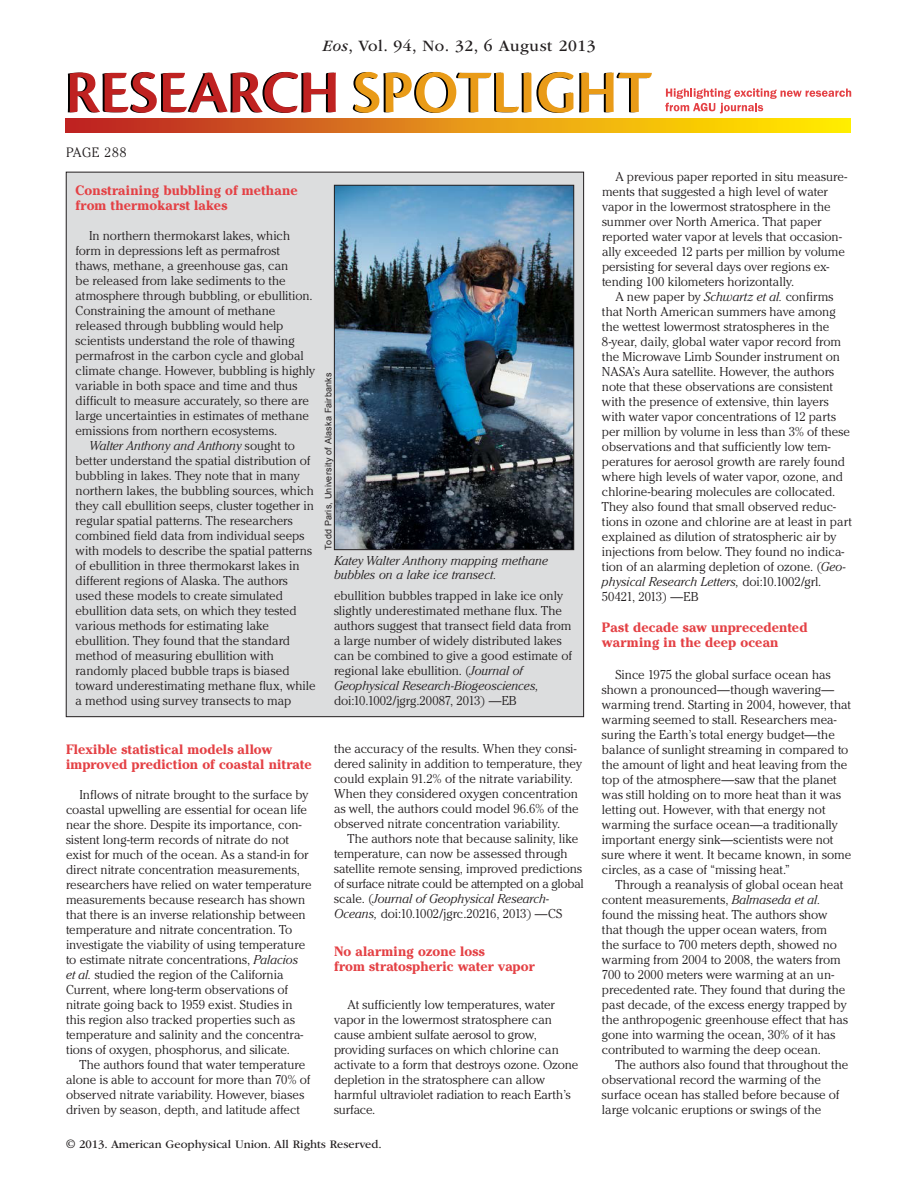
<style>
.page{position:relative;width:918px;height:1188px;background:#fff}
.page>*{position:absolute;margin:0;border:0;box-sizing:border-box;transform-origin:0 0}
.t1{font:16.5px "ITC Garamond Std";letter-spacing:.03em;color:#231f20}
.t2{font:700 13.5px/15px "Cheltenham Std";letter-spacing:.01em;color:#e44145}
.t3{font:300 13.5px "Cheltenham Std";letter-spacing:.065em;color:#231f20}
.t4{font:300 12.75px/15px "Cheltenham Std";letter-spacing:-.005em;color:#231f20}
.t5{font:italic 300 12.75px/14.2px "Cheltenham Std";color:#231f20}
.t6{font:12px "ITC Garamond Std";color:#231f20}
.t7{font:9px "Arial";letter-spacing:.025em;color:#231f20}
.s1{font-style:italic}
.s2{font-style:normal}
</style>
<div class="page">
<svg style="left:68px;top:72px;width:268px;height:41px"></svg>
<svg style="left:353px;top:72px;width:299px;height:41px"></svg>
<svg style="left:66px;top:119px;width:784px;height:13px;background:#e28c14"></svg>
<svg style="left:665px;top:88px;width:186px;height:25px"></svg>
<div style="left:66px;top:172px;width:518px;height:545px;background:#dcddde"></div>
<img style="left:336px;top:187px;width:236px;height:361px">
<div style="left:334px;top:185px;width:240px;height:365px;border:1px solid #231f20"></div>
<p class="t3" style="left:66px;top:147px;width:62px">PAGE 288</p>
<p class="t1" style="left:323px;top:39px;width:274px"><span class="s1">Eos</span>, Vol. 94, No. 32, 6 August 2013</p>
<p class="t2" style="left:76px;top:184px;width:224px">Constraining bubbling of methane from thermokarst lakes</p>
<p class="t4" style="left:89px;top:229px;width:203px">In northern thermokarst lakes, which</p>
<p class="t4" style="left:76px;top:244px;width:206px">form in depressions left as permafrost</p>
<p class="t4" style="left:76px;top:259px;width:214px">thaws, methane, a greenhouse gas, can</p>
<p class="t4" style="left:76px;top:274px;width:212px">be released from lake sediments to the</p>
<p class="t4" style="left:76px;top:289px;width:239px">atmosphere through bubbling, or ebullition.</p>
<p class="t4" style="left:76px;top:304px;width:201px">Constraining the amount of methane</p>
<p class="t4" style="left:76px;top:319px;width:209px">released through bubbling would help</p>
<p class="t4" style="left:76px;top:334px;width:221px">scientists understand the role of thawing</p>
<p class="t4" style="left:76px;top:349px;width:230px">permafrost in the carbon cycle and global</p>
<p class="t4" style="left:76px;top:364px;width:241px">climate change. However, bubbling is highly</p>
<p class="t4" style="left:76px;top:379px;width:223px">variable in both space and time and thus</p>
<p class="t4" style="left:76px;top:394px;width:235px">difficult to measure accurately, so there are</p>
<p class="t4" style="left:76px;top:409px;width:235px">large uncertainties in estimates of methane</p>
<p class="t4" style="left:76px;top:424px;width:203px">emissions from northern ecosystems.</p>
<p class="t5" style="left:89px;top:439px;width:207px">Walter Anthony and Anthony <span class="s2">sought to</span></p>
<p class="t4" style="left:76px;top:454px;width:237px">better understand the spatial distribution of</p>
<p class="t4" style="left:76px;top:469px;width:226px">bubbling in lakes. They note that in many</p>
<p class="t4" style="left:76px;top:484px;width:240px">northern lakes, the bubbling sources, which</p>
<p class="t4" style="left:76px;top:499px;width:240px">they call ebullition seeps, cluster together in</p>
<p class="t4" style="left:76px;top:514px;width:219px">regular spatial patterns. The researchers</p>
<p class="t4" style="left:76px;top:529px;width:230px">combined field data from individual seeps</p>
<p class="t4" style="left:76px;top:544px;width:238px">with models to describe the spatial patterns</p>
<p class="t4" style="left:76px;top:559px;width:226px">of ebullition in three thermokarst lakes in</p>
<p class="t4" style="left:76px;top:574px;width:214px">different regions of Alaska. The authors</p>
<p class="t4" style="left:76px;top:589px;width:209px">used these models to create simulated</p>
<p class="t4" style="left:76px;top:604px;width:223px">ebullition data sets, on which they tested</p>
<p class="t4" style="left:76px;top:619px;width:195px">various methods for estimating lake</p>
<p class="t4" style="left:76px;top:634px;width:216px">ebullition. They found that the standard</p>
<p class="t4" style="left:76px;top:649px;width:200px">method of measuring ebullition with</p>
<p class="t4" style="left:76px;top:664px;width:216px">randomly placed bubble traps is biased</p>
<p class="t4" style="left:76px;top:679px;width:242px">toward underestimating methane flux, while</p>
<p class="t4" style="left:76px;top:694px;width:217px">a method using survey transects to map</p>
<p class="t7" style="left:323px;top:550px;width:179px;rotate:-90deg">Todd Paris, University of Alaska Fairbanks</p>
<p class="t5" style="left:334px;top:554px;width:216px">Katey Walter Anthony mapping methane bubbles on a lake ice transect.</p>
<p class="t4" style="left:334px;top:589px;width:239px">ebullition bubbles trapped in lake ice only slightly underestimated methane flux. The authors suggest that transect field data from a large number of widely distributed lakes can be combined to give a good estimate of regional lake ebullition. (<span class="s1">Journal of Geophysical Research- Biogeosciences,</span></p>
<p class="t4" style="left:334px;top:694px;width:184px">doi:10.1002/ jgrg.20087, 2013) —EB</p>
<p class="t2" style="left:66px;top:743px;width:247px">Flexible statistical models allow improved prediction of coastal nitrate</p>
<p class="t4" style="left:66px;top:788px;width:247px;text-indent:13px">Inflows of nitrate brought to the surface by coastal upwelling are essential for ocean life near the shore. Despite its importance, con&shy;sistent long-term records of nitrate do not exist for much of the ocean. As a stand-in for direct nitrate concentration measurements, researchers have relied on water temperature measurements because research has shown that there is an inverse relationship between temperature and nitrate concentration. To investigate the viability of using temperature to estimate nitrate concentrations, <span class="s1">Palacios<br>et al.</span> studied the region of the California Current, where long-term observations of nitrate going back to 1959 exist. Studies in this region also tracked properties such as temperature and salinity and the concentra&shy;tions of oxygen, phosphorus, and silicate.</p>
<p class="t4" style="left:66px;top:1058px;width:246px;text-indent:13px">The authors found that water temperature alone is able to account for more than 70% of observed nitrate variability. However, biases driven by season, depth, and latitude affect</p>
<p class="t4" style="left:334px;top:742px;width:250px">the accuracy of the results. When they consi&shy;dered salinity in addition to temperature, they could explain 91.2% of the nitrate variability.<br>When they considered oxygen concentration as well, the authors could model 96.6% of the observed nitrate concentration variability.</p>
<p class="t4" style="left:334px;top:832px;width:251px;text-indent:13px">The authors note that because salinity, like temperature, can now be assessed through satellite remote sensing, improved predictions of surface nitrate could be attempted on a global scale. (<span class="s1">Journal of Geophysical Research-Oceans,</span> doi:10.1002/ jgrc.20216, 2013) —CS</p>
<p class="t2" style="left:334px;top:945px;width:202px">No alarming ozone loss<br>from stratospheric water vapor</p>
<p class="t4" style="left:334px;top:998px;width:246px;text-indent:13px">At sufficiently low temperatures, water vapor in the lowermost stratosphere can cause ambient sulfate aerosol to grow, providing surfaces on which chlorine can activate to a form that destroys ozone. Ozone depletion in the stratosphere can allow harmful ultraviolet radiation to reach Earth’s surface.</p>
<p class="t6" style="left:66px;top:1140px;width:317px">© 2013. American Geophysical Union. All Rights Reserved.</p>
<p class="t4" style="left:602px;top:170px;width:247px;text-indent:13px">A previous paper reported in situ measure&shy;ments that suggested a high level of water vapor in the lowermost stratosphere in the summer over North America. That paper reported water vapor at levels that occasion&shy;ally exceeded 12 parts per million by volume persisting for several days over regions ex&shy;tending 100 kilometers horizontally.</p>
<p class="t4" style="left:602px;top:290px;width:251px;text-indent:14px">A new paper by <span class="s1">Schwartz et al.</span> confirms that North American summers have among the wettest lowermost stratospheres in the 8-year, daily, global water vapor record from the Microwave Limb Sounder instrument on NASA’s Aura satellite. However, the authors note that these observations are consistent with the presence of extensive, thin layers with water vapor concentrations of 12 parts per million by volume in less than 3% of these observations and that sufficiently low tem&shy;peratures for aerosol growth are rarely found where high levels of water vapor, ozone, and chlorine- bearing molecules are collocated.<br>They also found that small observed reduc&shy;tions in ozone and chlorine are at least in part explained as dilution of stratospheric air by injections from below. They found no indica&shy;tion of an alarming depletion of ozone. (<span class="s1">Geo&shy;physical Research Letters,</span> doi:10.1002/ grl.<br>50421, 2013) —EB</p>
<p class="t2" style="left:602px;top:622px;width:207px">Past decade saw unprecedented warming in the deep ocean</p>
<p class="t4" style="left:602px;top:668px;width:251px;text-indent:13px">Since 1975 the global surface ocean has shown a pronounced—though wavering— warming trend. Starting in 2004, however, that warming seemed to stall. Researchers mea&shy;suring the Earth’s total energy budget—the balance of sunlight streaming in compared to the amount of light and heat leaving from the top of the atmosphere—saw that the planet was still holding on to more heat than it was letting out. However, with that energy not warming the surface ocean—a traditionally important energy sink—scientists were not sure where it went. It became known, in some circles, as a case of “missing heat.”</p>
<p class="t4" style="left:602px;top:878px;width:248px;text-indent:13px">Through a reanalysis of global ocean heat content measurements, <span class="s1">Balmaseda et al. </span>found the missing heat. The authors show that though the upper ocean waters, from<br>the surface to 700 meters depth, showed no warming from 2004 to 2008, the waters from 700 to 2000 meters were warming at an un&shy;precedented rate. They found that during the past decade, of the excess energy trapped by the anthropogenic greenhouse effect that has gone into warming the ocean, 30% of it has contributed to warming the deep ocean.</p>
<p class="t4" style="left:602px;top:1058px;width:248px;text-indent:13px">The authors also found that throughout the observational record the warming of the surface ocean has stalled before because of large volcanic eruptions or swings of the</p>
</div>
